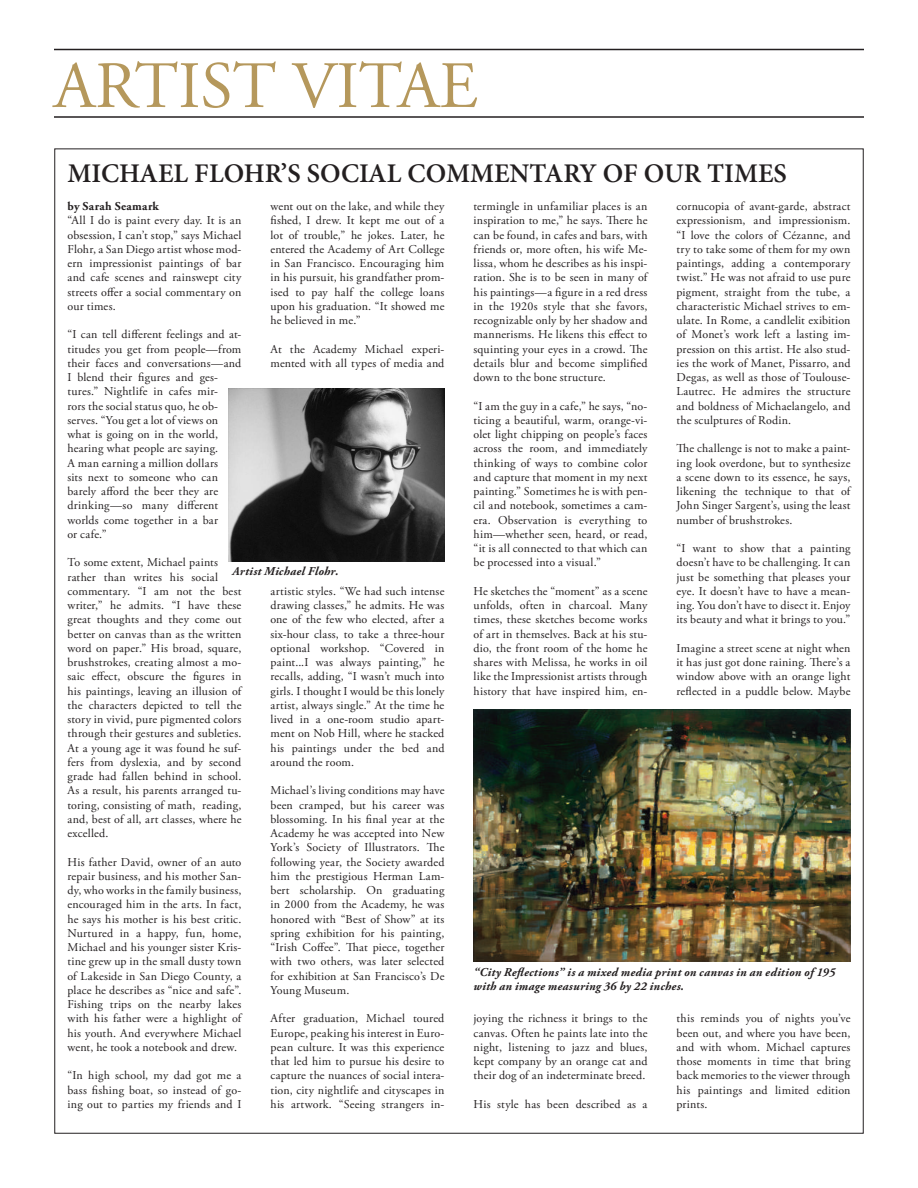
<style>
.page{position:relative;width:918px;height:1188px;background:#fff}
.page>*{position:absolute;margin:0;border:0;box-sizing:border-box;transform-origin:0 0}
.t1{font:66px "Adobe Garamond Pro";color:#b5985c}
.t2{font:600 27px "Minion Pro";color:#231f20}
.t3{font:12px/14.2px "Adobe Garamond Pro";letter-spacing:.015em;color:#231f20;text-align:justify}
.t4{font:italic 700 12px/14.2px "Adobe Garamond Pro";letter-spacing:.025em;color:#231f20}
.t5{font:700 12px "Adobe Garamond Pro";letter-spacing:.025em;color:#231f20}
</style>
<div class="page">
<img style="left:228px;top:389px;width:216px;height:173px">
<hr style="left:54px;top:116px;width:810px;height:2px;background:#231f20">
<hr style="left:54px;top:49px;width:810px;height:1px;background:#231f20">
<img style="left:474px;top:710px;width:376px;height:251px">
<h1 class="t1" style="left:54px;top:46px;width:425px">ARTIST VITAE</h1>
<h2 class="t2" style="left:68px;top:155px;width:721px">MICHAEL FLOHR’S SOCIAL COMMENTARY OF OUR TIMES</h2>
<p class="t5" style="left:68px;top:199px;width:93px">by Sarah Seamark</p>
<p class="t3" style="left:68px;top:214px;width:175px">“All I do is paint every day. It is an obsession, I can’t stop,” says Michael Flohr, a San Diego artist whose mod&shy;ern impressionist paintings of bar and cafe scenes and rainswept city streets offer a social commentary on our times.</p>
<p class="t3" style="left:68px;top:328px;width:175px;text-align:left">“I can tell different feelings and at&shy;titudes you get from people—from their faces and conversations—and<br>I blend their figures and ges&shy;tures.” Nightlife in cafes mir-<br>rors the social status quo, he ob&shy;serves. “You get a lot of views on what is going on in the world, hearing what people are saying.<br>A man earning a million dollars<br>sits next to someone who can barely afford the beer they are drinking—so many different worlds come together in a bar<br>or cafe.”</p>
<p class="t3" style="left:68px;top:556px;width:175px;text-align:left">To some extent, Michael paints rather than writes his social commentary. “I am not the best writer,” he admits. “I have these great thoughts and they come out better on canvas than as the written word on paper.” His broad, square, brushstrokes, creating almost a mo&shy;saic effect, obscure the figures in his paintings, leaving an illusion of the characters depicted to tell the story in vivid, pure pigmented colors through their gestures and subleties.<br>At a young age it was found he suf&shy;fers from dyslexia, and by second grade had fallen behind in school.<br>As a result, his parents arranged tu&shy;toring, consisting of math, reading, and, best of all, art classes, where he excelled.</p>
<p class="t3" style="left:68px;top:855px;width:175px">His father David, owner of an auto repair business, and his mother San&shy;dy, who works in the family business, encouraged him in the arts. In fact, he says his mother is his best critic.<br>Nurtured in a happy, fun, home, Michael and his younger sister Kris&shy;tine grew up in the small dusty town of Lakeside in San Diego County, a place he describes as “nice and safe”.<br>Fishing trips on the nearby lakes with his father were a highlight of his youth. And everywhere Michael went, he took a notebook and drew.</p>
<p class="t3" style="left:68px;top:1069px;width:175px">“In high school, my dad got me a bass fishing boat, so instead of go&shy;ing out to parties my friends and I</p>
<p class="t3" style="left:271px;top:200px;width:175px">went out on the lake, and while they fished, I drew. It kept me out of a lot of trouble,” he jokes. Later, he entered the Academy of Art College in San Francisco. Encouraging him in his pursuit, his grandfather prom&shy;ised to pay half the college loans upon his graduation. “It showed me he believed in me.”</p>
<p class="t3" style="left:271px;top:342px;width:175px">At the Academy Michael experi&shy;mented with all types of media and</p>
<p class="t3" style="left:474px;top:200px;width:175px">termingle in unfamiliar places is an inspiration to me,” he says. There he can be found, in cafes and bars, with friends or, more often, his wife Me&shy;lissa, whom he describes as his inspi&shy;ration. She is to be seen in many of his paintings—a figure in a red dress in the 1920s style that she favors, recognizable only by her shadow and mannerisms. He likens this effect to squinting your eyes in a crowd. The details blur and become simplified down to the bone structure.</p>
<p class="t3" style="left:474px;top:399px;width:175px">“I am the guy in a cafe,” he says, “no&shy;ticing a beautiful, warm, orange-vi&shy;olet light chipping on people’s faces across the room, and immediately thinking of ways to combine color and capture that moment in my next painting.” Sometimes he is with pen&shy;cil and notebook, sometimes a cam&shy;era. Observation is everything to him—whether seen, heard, or read, “it is all connected to that which can be processed into a visual.”</p>
<p class="t3" style="left:474px;top:584px;width:175px">He sketches the “moment” as a scene unfolds, often in charcoal. Many times, these sketches become works of art in themselves. Back at his stu&shy;dio, the front room of the home he shares with Melissa, he works in oil like the Impressionist artists through history that have inspired him, en-</p>
<p class="t3" style="left:677px;top:200px;width:175px">cornucopia of avant-garde, abstract expressionism, and impressionism. “I love the colors of Cézanne, and try to take some of them for my own paintings, adding a contemporary twist.” He was not afraid to use pure pigment, straight from the tube, a characteristic Michael strives to em&shy;ulate. In Rome, a candlelit exibition of Monet’s work left a lasting im&shy;pression on this artist. He also stud&shy;ies the work of Manet, Pissarro, and Degas, as well as those of Toulouse-Lautrec. He admires the structure and boldness of Michaelangelo, and the sculptures of Rodin.</p>
<p class="t3" style="left:677px;top:442px;width:175px">The challenge is not to make a paint&shy;ing look overdone, but to synthesize a scene down to its essence, he says, likening the technique to that of John Singer Sargent’s, using the least number of brushstrokes.</p>
<p class="t3" style="left:677px;top:542px;width:175px">“I want to show that a painting doesn’t have to be challenging. It can just be something that pleases your eye. It doesn’t have to have a mean&shy;ing. You don’t have to disect it. Enjoy its beauty and what it brings to you.”</p>
<p class="t3" style="left:677px;top:641px;width:175px">Imagine a street scene at night when it has just got done raining. There’s a window above with an orange light reflected in a puddle below. Maybe</p>
<p class="t4" style="left:233px;top:564px;width:108px">Artist Michael Flohr.</p>
<p class="t3" style="left:271px;top:584px;width:175px">artistic styles. “We had such intense drawing classes,” he admits. He was one of the few who elected, after a six-hour class, to take a three-hour optional workshop. “Covered in paint...I was always painting,” he recalls, adding, “I wasn’t much into girls. I thought I would be this lonely artist, always single.” At the time he lived in a one-room studio apart&shy;ment on Nob Hill, where he stacked his paintings under the bed and around the room.</p>
<p class="t3" style="left:271px;top:784px;width:175px">Michael’s living conditions may have been cramped, but his career was blossoming. In his final year at the Academy he was accepted into New York’s Society of Illustrators. The following year, the Society awarded him the prestigious Herman Lam&shy;bert scholarship. On graduating in 2000 from the Academy, he was honored with “Best of Show” at its spring exhibition for his painting, “Irish Coffee”. That piece, together with two others, was later selected for exhibition at San Francisco’s De Young Museum.</p>
<p class="t3" style="left:271px;top:1012px;width:175px">After graduation, Michael toured Europe, peaking his interest in Euro&shy;pean culture. It was this experience that led him to pursue his desire to capture the nuances of social intera&shy;tion, city nightlife and cityscapes in his artwork. “Seeing strangers in-</p>
<p class="t4" style="left:474px;top:966px;width:363px">“City Reflections” is a mixed media print on canvas in an edition of 195 with an image measuring 36 by 22 inches.</p>
<p class="t3" style="left:474px;top:1012px;width:175px">joying the richness it brings to the canvas. Often he paints late into the night, listening to jazz and blues, kept company by an orange cat and their dog of an indeterminate breed.</p>
<p class="t3" style="left:474px;top:1097px;width:175px">His style has been described as a</p>
<p class="t3" style="left:677px;top:1012px;width:175px">this reminds you of nights you’ve been out, and where you have been, and with whom. Michael captures those moments in time that bring back memories to the viewer through his paintings and limited edition prints.</p>
</div>
